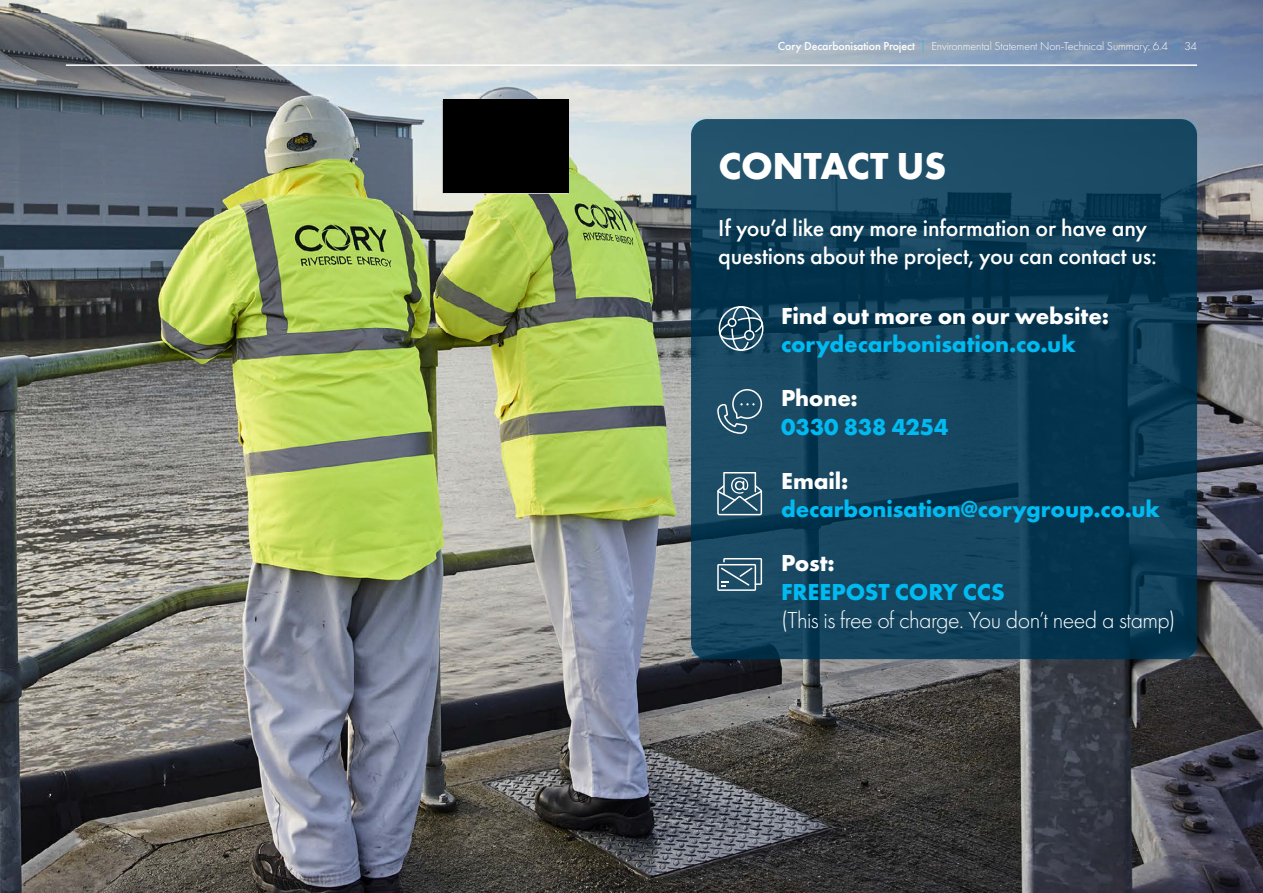
<style>
.page{position:relative;width:1263px;height:893px;background:#fff}
.page>*{position:absolute;margin:0;border:0;box-sizing:border-box;transform-origin:0 0}
.t1{font:700 39px "Futura PT";letter-spacing:-.01em;color:#fff}
.t2{font:700 24px/28.5px "Futura PT";letter-spacing:-.005em;color:#00baf1}
.t3{font:500 24px/28.5px "Futura PT";letter-spacing:-.01em;color:#fff}
.t4{font:300 24px/28.5px "Futura PT";letter-spacing:-.025em;color:#fff}
.t5{font:300 12px "Futura PT";letter-spacing:-.01em;color:#fff}
.s1{font-weight:500}
.s2{color:#00baf1}
.s3{color:#fff}
.s4{font-weight:700}
.s5{font-weight:700;color:#00baf1}
</style>
<div class="page">
<img style="left:0;top:0;width:1263px;height:893px">
<hr style="left:66px;top:64px;width:1131px;height:2px;background:#fff">
<svg style="left:691px;top:119px;width:506px;height:540px;fill:#16465f"></svg>
<svg style="left:717px;top:389px;width:45px;height:45px"></svg>
<svg style="left:719px;top:306px;width:44px;height:45px"></svg>
<svg style="left:717px;top:472px;width:45px;height:43px"></svg>
<svg style="left:717px;top:558px;width:45px;height:33px"></svg>
<div style="left:443px;top:100px;width:125px;height:93px;background:#000"></div>
<p class="t5" style="left:778px;top:39px;width:421px"><span class="s1">Cory Decarbonisation Project</span> <span class="s2">|</span> Environmental Statement Non-Technical Summary: 6.4 <span class="s2">|</span> 34</p>
<p class="t1" style="left:718px;top:141px;width:229px">CONTACT US</p>
<p class="t3" style="left:718px;top:213px;width:440px">If you’d like any more information or have any questions about the project, you can contact us:</p>
<p class="t2" style="left:781px;top:301px;width:329px"><span class="s3">Find out more on our website: </span>corydecarbonisation.co.uk</p>
<p class="t2" style="left:781px;top:383px;width:169px"><span class="s3">Phone:<br></span>0330 838 4254</p>
<p class="t2" style="left:781px;top:466px;width:380px"><span class="s3">Email: </span>decarbonisation@corygroup.co.uk</p>
<p class="t4" style="left:781px;top:549px;width:396px"><span class="s4">Post:<br></span><span class="s5">FREEPOST CORY CCS<br></span>(This is free of charge. You don’t need a stamp)</p>
</div>
